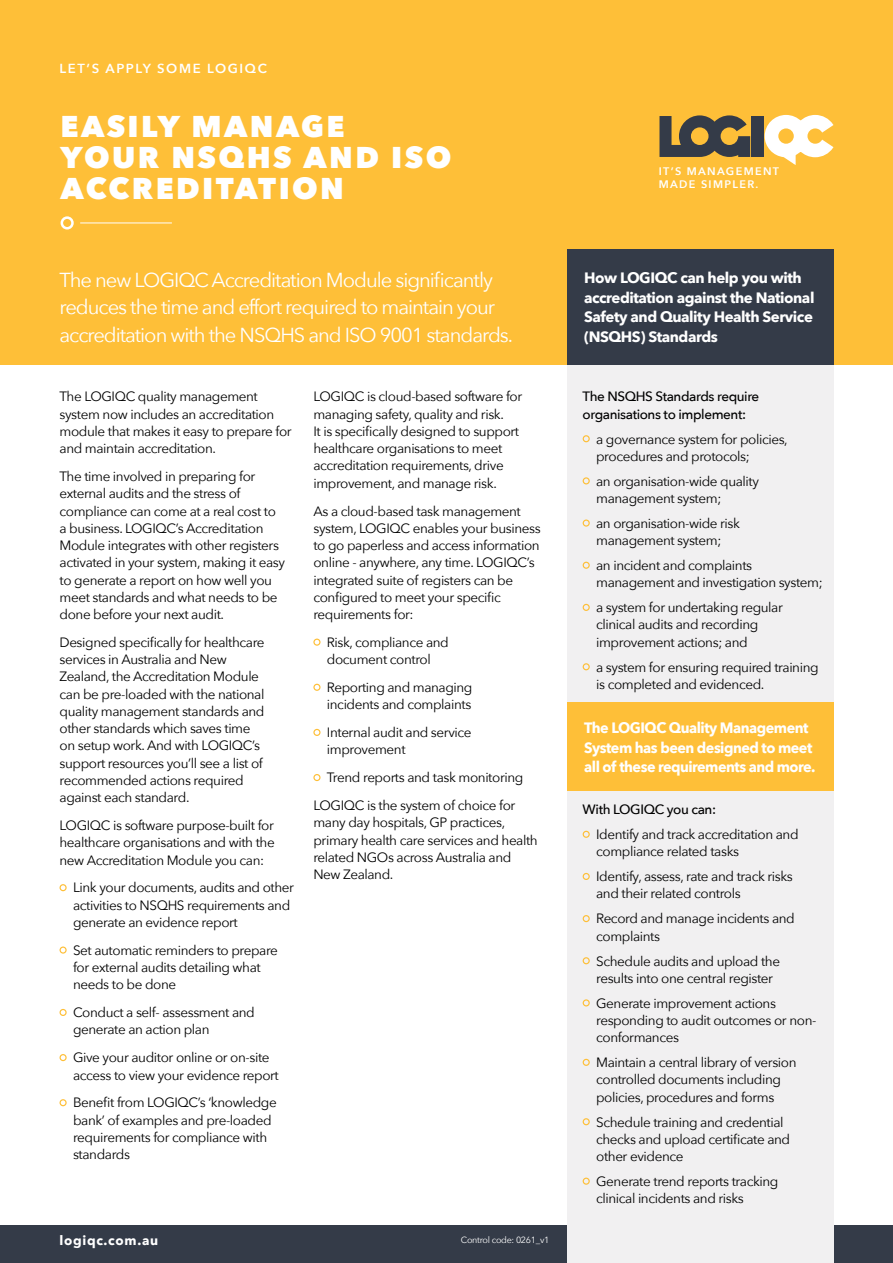
<style>
.page{position:relative;width:893px;height:1263px;background:#fff}
.page>*{position:absolute;margin:0;border:0;box-sizing:border-box;transform-origin:0 0}
.t1{font:800 30px/30.8px "Avenir Next";letter-spacing:.08em;color:#fff}
.t2{font:20.25px/27.8px "Avenir Next";letter-spacing:-.05em;color:#fff}
.t3{font:700 15px/19.5px "Avenir Next";letter-spacing:-.035em;color:#fff}
.t4{font:700 15px/19.5px "Avenir Next";letter-spacing:-.035em;color:#fff;scale:.96 1}
.t5{font:13.5px/17.2px "Avenir Next";letter-spacing:-.03em;color:#000}
.t6{font:500 13.5px/17.2px "Avenir Next";letter-spacing:-.03em;color:#000}
.t7{font:600 13.05px "Avenir Next";letter-spacing:.125em;color:#fff}
.t8{font:700 13.05px "Avenir Next";letter-spacing:.055em;color:#fff}
.t9{font:600 10.95px/13.4px "Avenir Next";letter-spacing:.125em;color:#fff}
.t10{font:9px "Avenir Next";letter-spacing:-.03em;color:#fff}
</style>
<div class="page">
<div style="left:0;top:1225px;width:893px;height:38px;background:#343b48"></div>
<div style="left:567px;top:364px;width:266px;height:899px;background:#f1f0f1"></div>
<div style="left:0;top:0;width:893px;height:364px;background:#febf38"></div>
<div style="left:61px;top:216px;width:13px;height:14px;border:3px solid #fff;border-radius:50%"></div>
<hr style="left:80px;top:223px;width:92px;height:1px;background:#fff">
<svg style="left:764px;top:114px;width:70px;height:51px"></svg>
<div style="left:752px;top:116px;width:12px;height:41px;background:#343b48"></div>
<svg style="left:659px;top:115px;width:91px;height:42px"></svg>
<div style="left:60px;top:884px;width:7px;height:7px;border:1px solid #febf38;border-radius:50%"></div>
<div style="left:60px;top:946px;width:7px;height:8px;border:1px solid #febf38;border-radius:50%"></div>
<div style="left:60px;top:1009px;width:7px;height:7px;border:1px solid #febf38;border-radius:50%"></div>
<div style="left:60px;top:1054px;width:7px;height:7px;border:1px solid #febf38;border-radius:50%"></div>
<div style="left:60px;top:1099px;width:7px;height:7px;border:1px solid #febf38;border-radius:50%"></div>
<div style="left:313px;top:639px;width:7px;height:7px;border:1px solid #febf38;border-radius:50%"></div>
<div style="left:313px;top:684px;width:7px;height:7px;border:1px solid #febf38;border-radius:50%"></div>
<div style="left:313px;top:729px;width:7px;height:7px;border:1px solid #febf38;border-radius:50%"></div>
<div style="left:313px;top:774px;width:7px;height:7px;border:1px solid #febf38;border-radius:50%"></div>
<div style="left:583px;top:435px;width:7px;height:7px;border:1px solid #febf38;border-radius:50%"></div>
<div style="left:583px;top:477px;width:7px;height:7px;border:1px solid #febf38;border-radius:50%"></div>
<div style="left:583px;top:519px;width:7px;height:8px;border:1px solid #febf38;border-radius:50%"></div>
<div style="left:583px;top:562px;width:7px;height:7px;border:1px solid #febf38;border-radius:50%"></div>
<div style="left:583px;top:604px;width:7px;height:7px;border:1px solid #febf38;border-radius:50%"></div>
<div style="left:583px;top:663px;width:7px;height:7px;border:1px solid #febf38;border-radius:50%"></div>
<div style="left:567px;top:249px;width:266px;height:115px;background:#343b48"></div>
<div style="left:567px;top:702px;width:267px;height:88px;background:#febf38"></div>
<div style="left:583px;top:831px;width:7px;height:7px;border:1px solid #febf38;border-radius:50%"></div>
<div style="left:583px;top:873px;width:7px;height:7px;border:1px solid #febf38;border-radius:50%"></div>
<div style="left:583px;top:915px;width:7px;height:7px;border:1px solid #febf38;border-radius:50%"></div>
<div style="left:583px;top:957px;width:7px;height:7px;border:1px solid #febf38;border-radius:50%"></div>
<div style="left:583px;top:999px;width:7px;height:7px;border:1px solid #febf38;border-radius:50%"></div>
<div style="left:583px;top:1059px;width:7px;height:7px;border:1px solid #febf38;border-radius:50%"></div>
<div style="left:583px;top:1118px;width:7px;height:7px;border:1px solid #febf38;border-radius:50%"></div>
<div style="left:583px;top:1177px;width:7px;height:8px;border:1px solid #febf38;border-radius:50%"></div>
<p class="t7" style="left:60px;top:57px;width:209px">LET’S APPLY SOME LOGIQC</p>
<h1 class="t1" style="left:61px;top:111px;width:392px">EASILY MANAGE<br>YOUR NSQHS AND ISO<br>ACCREDITATION</h1>
<h2 class="t2" style="left:60px;top:265px;width:455px">The new LOGIQC Accreditation Module significantly reduces the time and effort required to maintain your accreditation with the NSQHS and ISO 9001 standards.</h2>
<p class="t5" style="left:60px;top:387px;width:234px">The LOGIQC quality management system now includes an accreditation module that makes it easy to prepare for and maintain accreditation.</p>
<p class="t5" style="left:60px;top:467px;width:227px">The time involved in preparing for external audits and the stress of compliance can come at a real cost to a business. LOGIQC’s Accreditation Module integrates with other registers activated in your system, making it easy to generate a report on how well you meet standards and what needs to be done before your next audit.</p>
<p class="t5" style="left:60px;top:633px;width:207px">Designed specifically for healthcare services in Australia and New Zealand, the Accreditation Module can be pre-loaded with the national quality management standards and other standards which saves time on setup work. And with LOGIQC’s support resources you’ll see a list of recommended actions required against each standard.</p>
<p class="t5" style="left:60px;top:816px;width:217px;text-align:justify">LOGIQC is software purpose-built for healthcare organisations and with the new Accreditation Module you can:</p>
<p class="t5" style="left:73px;top:878px;width:223px">Link your documents, audits and other activities to NSQHS requirements and generate an evidence report</p>
<p class="t5" style="left:73px;top:941px;width:206px">Set automatic reminders to prepare for external audits detailing what needs to be done</p>
<p class="t5" style="left:73px;top:1003px;width:183px">Conduct a self- assessment and generate an action plan</p>
<p class="t5" style="left:73px;top:1048px;width:207px">Give your auditor online or on-site access to view your evidence report</p>
<p class="t5" style="left:73px;top:1093px;width:205px">Benefit from LOGIQC’s ‘knowledge bank’ of examples and pre-loaded requirements for compliance with standards</p>
<p class="t5" style="left:313px;top:387px;width:210px">LOGIQC is cloud-based software for managing safety, quality and risk.<br>It is specifically designed to support healthcare organisations to meet accreditation requirements, drive improvement, and manage risk.</p>
<p class="t5" style="left:313px;top:502px;width:229px">As a cloud-based task management system, LOGIQC enables your business to go paperless and access information online - anywhere, any time. LOGIQC’s integrated suite of registers can be configured to meet your specific requirements for:</p>
<p class="t5" style="left:327px;top:633px;width:123px">Risk, compliance and document control</p>
<p class="t5" style="left:327px;top:678px;width:147px">Reporting and managing incidents and complaints</p>
<p class="t5" style="left:327px;top:723px;width:146px">Internal audit and service improvement</p>
<p class="t5" style="left:313px;top:763px;width:211px;line-height:27.9px;text-indent:14px">Trend reports and task monitoring<br>LOGIQC is the system of choice for</p>
<p class="t5" style="left:313px;top:813px;width:226px">many day hospitals, GP practices, primary health care services and health related NGOs across Australia and<br>New Zealand.</p>
<p class="t8" style="left:60px;top:1229px;width:100px">logiqc.com.au</p>
<p class="t10" style="left:461px;top:1232px;width:90px">Control code: 0261_v1</p>
<p class="t9" style="left:659px;top:164px;width:122px">IT’S MANAGEMENT<br>MADE SIMPLER.</p>
<p class="t3" style="left:584px;top:268px;width:232px">How LOGIQC can help you with accreditation against the National<br>Safety and Quality Health Service (NSQHS) Standards</p>
<p class="t6" style="left:583px;top:388px;width:178px">The NSQHS Standards require organisations to implement:</p>
<p class="t5" style="left:596px;top:430px;width:193px">a governance system for policies, procedures and protocols;</p>
<p class="t5" style="left:596px;top:472px;width:164px">an organisation-wide quality management system;</p>
<p class="t5" style="left:596px;top:514px;width:145px">an organisation-wide risk management system;</p>
<p class="t5" style="left:596px;top:556px;width:228px">an incident and complaints management and investigation system;</p>
<p class="t5" style="left:596px;top:598px;width:188px">a system for undertaking regular clinical audits and recording improvement actions; and</p>
<p class="t5" style="left:596px;top:658px;width:224px">a system for ensuring required training is completed and evidenced.</p>
<p class="t4" style="left:584px;top:718px;width:242px">The LOGIQC Quality Management<br>System has been designed to meet all of these requirements and more.</p>
<p class="t6" style="left:583px;top:800px;width:135px">With LOGIQC you can:</p>
<p class="t5" style="left:596px;top:825px;width:204px">Identify and track accreditation and compliance related tasks</p>
<p class="t5" style="left:596px;top:867px;width:198px">Identify, assess, rate and track risks and their related controls</p>
<p class="t5" style="left:596px;top:909px;width:200px">Record and manage incidents and complaints</p>
<p class="t5" style="left:596px;top:952px;width:185px">Schedule audits and upload the results into one central register</p>
<p class="t5" style="left:596px;top:994px;width:222px">Generate improvement actions responding to audit outcomes or non&shy;conformances</p>
<p class="t5" style="left:596px;top:1053px;width:202px">Maintain a central library of version controlled documents including policies, procedures and forms</p>
<p class="t5" style="left:596px;top:1112px;width:196px">Schedule training and credential checks and upload certificate and other evidence</p>
<p class="t5" style="left:596px;top:1172px;width:184px">Generate trend reports tracking clinical incidents and risks</p>
</div>
